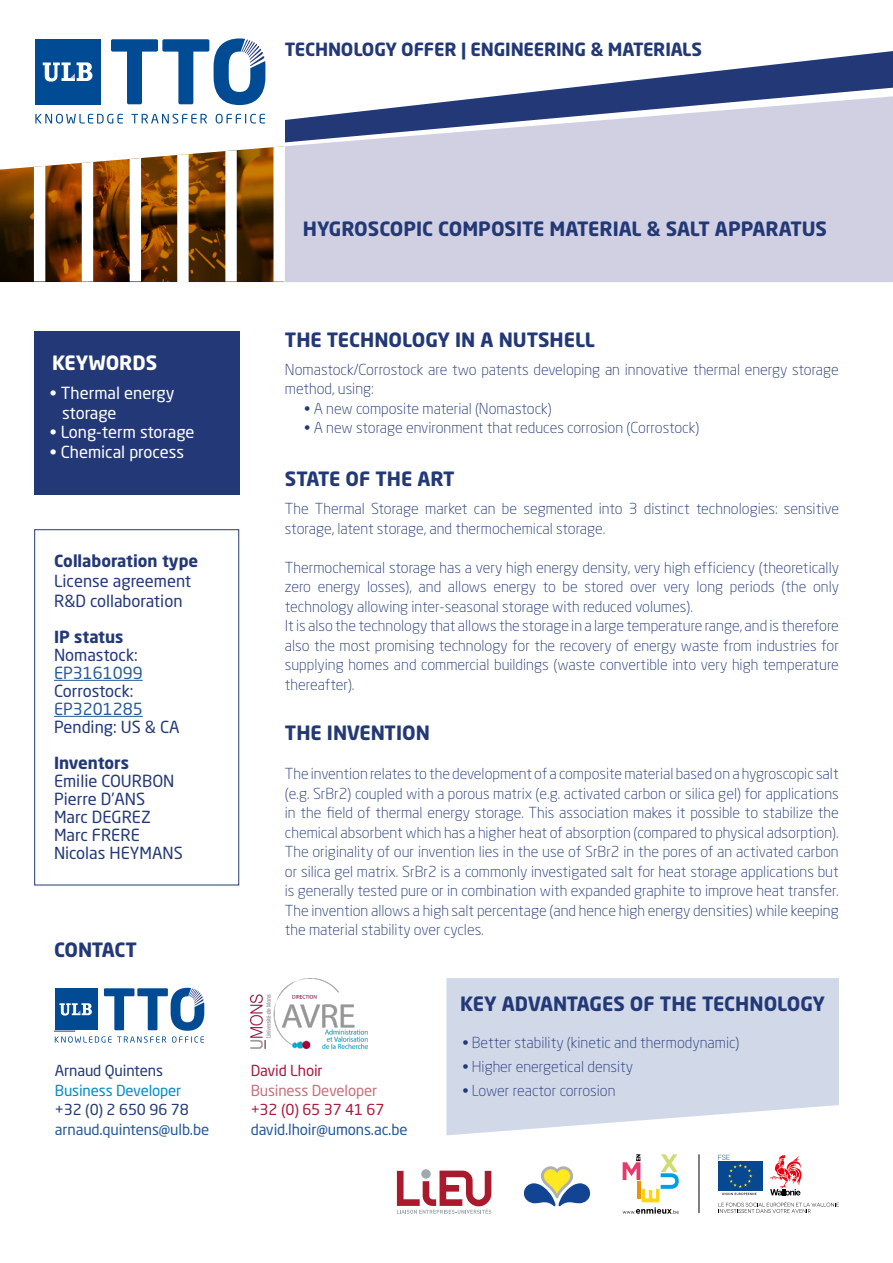
<style>
.page{position:relative;width:893px;height:1263px;background:#fff}
.page>*{position:absolute;margin:0;border:0;box-sizing:border-box;transform-origin:0 0}
.t1{font:700 19.5px "Neo Sans W1 G";color:#233977}
.t2{font:700 19.5px "Neo Sans W1 G";color:#fff}
.t3{font:700 19.5px "Neo Sans W1 G";letter-spacing:-.02em;color:#233977}
.t4{font:700 18px "Neo Sans W1 G";letter-spacing:-.01em;color:#233977}
.t5{font:16.5px/18px "Neo Sans W1 G";color:#233977}
.t6{font:16.5px/19.8px "Neo Sans W1 G";color:#fff}
.t7{font:700 16.5px "Neo Sans W1 G";color:#233977}
.t8{font:16.5px "Neo Sans W1 G";color:#275b9b}
.t9{font:300 15px/19.5px "Neo Sans W1 G";color:#233977}
.t10{font:15px "Neo Sans W1 G";letter-spacing:-.01em;color:#275b9b}
.t11{font:15px "Neo Sans W1 G";letter-spacing:-.01em;color:#233977}
.t12{font:15px "Neo Sans W1 G";letter-spacing:-.01em;color:#a81a3e}
.t13{font:15px "Neo Sans W1 G";letter-spacing:-.01em;color:#008dc9}
.t14{font:15px "Neo Sans W1 G";letter-spacing:-.01em;color:#c7717c}
</style>
<div class="page">
<svg style="left:35px;top:51px;width:858px;height:45px"></svg>
<div style="left:0;top:81px;width:285px;height:208px;background:#fff"></div>
<svg style="left:0;top:96px;width:893px;height:186px;background:#c6c7db"></svg>
<img style="left:0;top:120px;width:283px;height:161px">
<svg style="left:34px;top:150px;width:206px;height:132px"></svg>
<svg style="left:273px;top:146px;width:12px;height:135px"></svg>
<svg style="left:35px;top:114px;width:88px;height:10px"></svg>
<svg style="left:131px;top:114px;width:76px;height:10px"></svg>
<svg style="left:216px;top:114px;width:49px;height:10px"></svg>
<div style="left:36px;top:39px;width:65px;height:65px;background:#004b93"></div>
<svg style="left:43px;top:62px;width:49px;height:20px"></svg>
<svg style="left:111px;top:38px;width:154px;height:67px"></svg>
<svg style="left:54px;top:988px;width:150px;height:55px"></svg>
<div style="left:34px;top:332px;width:206px;height:163px;background:#233977"></div>
<div style="left:34px;top:529px;width:205px;height:356px;border:1px solid #233977"></div>
<hr style="left:54px;top:680px;width:89px;height:1px;background:#275b9b">
<hr style="left:54px;top:716px;width:89px;height:1px;background:#275b9b">
<div style="left:718px;top:1161px;width:45px;height:30px;background:#084890"></div>
<hr style="left:699px;top:1154px;width:1px;height:59px;background:#000">
<svg style="left:623px;top:1154px;width:56px;height:60px"></svg>
<svg style="left:718px;top:1155px;width:38px;height:40px"></svg>
<svg style="left:719px;top:1202px;width:120px;height:11px"></svg>
<svg style="left:770px;top:1155px;width:31px;height:40px"></svg>
<svg style="left:397px;top:1170px;width:94px;height:44px"></svg>
<div style="left:421px;top:1169px;width:10px;height:10px;background:#a0a9ad;border-radius:50%"></div>
<svg style="left:524px;top:1166px;width:66px;height:40px"></svg>
<svg style="left:446px;top:978px;width:393px;height:157px;background:#d5dceb"></svg>
<img style="left:251px;top:978px;width:117px;height:71px">
<p class="t4" style="left:285px;top:38px;width:418px">TECHNOLOGY OFFER | ENGINEERING &amp; MATERIALS</p>
<h1 class="t2" style="left:52px;top:350px;width:107px">KEYWORDS</h1>
<p class="t6" style="left:62px;top:383px;width:114px;text-indent:-12px">• Thermal energy storage</p>
<p class="t6" style="left:50px;top:422px;width:146px">• Long-term storage</p>
<p class="t6" style="left:50px;top:442px;width:136px">• Chemical process</p>
<p class="t7" style="left:54px;top:551px;width:146px">Collaboration type</p>
<p class="t5" style="left:54px;top:571px;width:139px;line-height:19.8px">License agreement<br>R&amp;D collaboration</p>
<p class="t7" style="left:54px;top:626px;width:71px">IP status</p>
<p class="t5" style="left:54px;top:646px;width:85px">Nomastock:</p>
<p class="t8" style="left:54px;top:663px;width:90px">EP3161099</p>
<p class="t5" style="left:54px;top:682px;width:81px">Corrostock:</p>
<p class="t8" style="left:54px;top:699px;width:90px">EP3201285</p>
<p class="t5" style="left:54px;top:718px;width:127px">Pending: US &amp; CA</p>
<p class="t7" style="left:54px;top:752px;width:77px">Inventors</p>
<p class="t5" style="left:54px;top:772px;width:130px">Emilie COURBON<br>Pierre D’ANS<br>Marc DEGREZ<br>Marc FRERE<br>Nicolas HEYMANS</p>
<h1 class="t3" style="left:54px;top:937px;width:84px">CONTACT</h1>
<p class="t11" style="left:55px;top:1061px;width:110px">Arnaud Quintens</p>
<p class="t13" style="left:55px;top:1081px;width:128px">Business Developer</p>
<p class="t11" style="left:55px;top:1100px;width:135px">+32 (0) 2 650 96 78</p>
<p class="t10" style="left:55px;top:1120px;width:156px">arnaud.quintens@ulb.be</p>
<h1 class="t1" style="left:303px;top:216px;width:526px">HYGROSCOPIC COMPOSITE MATERIAL &amp; SALT APPARATUS</h1>
<h1 class="t1" style="left:285px;top:327px;width:312px">THE TECHNOLOGY IN A NUTSHELL</h1>
<p class="t9" style="left:285px;top:359px;width:555px">Nomastock/Corrostock are two patents developing an innovative thermal energy storage method, using:</p>
<p class="t9" style="left:304px;top:398px;width:249px">• A new composite material (Nomastock)</p>
<p class="t9" style="left:304px;top:418px;width:397px">• A new storage environment that reduces corrosion (Corrostock)</p>
<h1 class="t1" style="left:285px;top:466px;width:171px">STATE OF THE ART</h1>
<p class="t9" style="left:285px;top:499px;width:556px">The Thermal Storage market can be segmented into 3 distinct technologies: sensitive storage, latent storage, and thermochemical storage.</p>
<p class="t9" style="left:285px;top:557px;width:556px">Thermochemical storage has a very high energy density, very high efficiency (theoretically zero energy losses), and allows energy to be stored over very long periods (the only technology allowing inter-seasonal storage with reduced volumes).<br>It is also the technology that allows the storage in a large temperature range, and is therefore also the most promising technology for the recovery of energy waste from industries for supplying homes and commercial buildings (waste convertible into very high temperature thereafter).</p>
<h1 class="t1" style="left:285px;top:720px;width:147px">THE INVENTION</h1>
<p class="t9" style="left:285px;top:764px;width:555px;text-align:justify">The invention relates to the development of a composite material based on a hygroscopic salt (e.g. SrBr2) coupled with a porous matrix (e.g. activated carbon or silica gel) for applications in the field of thermal energy storage. This association makes it possible to stabilize the chemical absorbent which has a higher heat of absorption (compared to physical adsorption).<br>The originality of our invention lies in the use of SrBr2 in the pores of an activated carbon or silica gel matrix. SrBr2 is a commonly investigated salt for heat storage applications but is generally tested pure or in combination with expanded graphite to improve heat transfer.<br>The invention allows a high salt percentage (and hence high energy densities) while keeping the material stability over cycles.</p>
<p class="t12" style="left:251px;top:1061px;width:73px">David Lhoir</p>
<p class="t14" style="left:251px;top:1081px;width:128px">Business Developer</p>
<p class="t12" style="left:251px;top:1100px;width:135px">+32 (0) 65 37 41 67</p>
<p class="t10" style="left:251px;top:1120px;width:158px">david.lhoir@umons.ac.be</p>
<h1 class="t1" style="left:460px;top:991px;width:366px">KEY ADVANTAGES OF THE TECHNOLOGY</h1>
<p class="t9" style="left:462px;top:1032px;width:279px">• Better stability (kinetic and thermodynamic)</p>
<p class="t9" style="left:462px;top:1056px;width:172px">• Higher energetical density</p>
<p class="t9" style="left:462px;top:1080px;width:155px">• Lower reactor corrosion</p>
</div>
